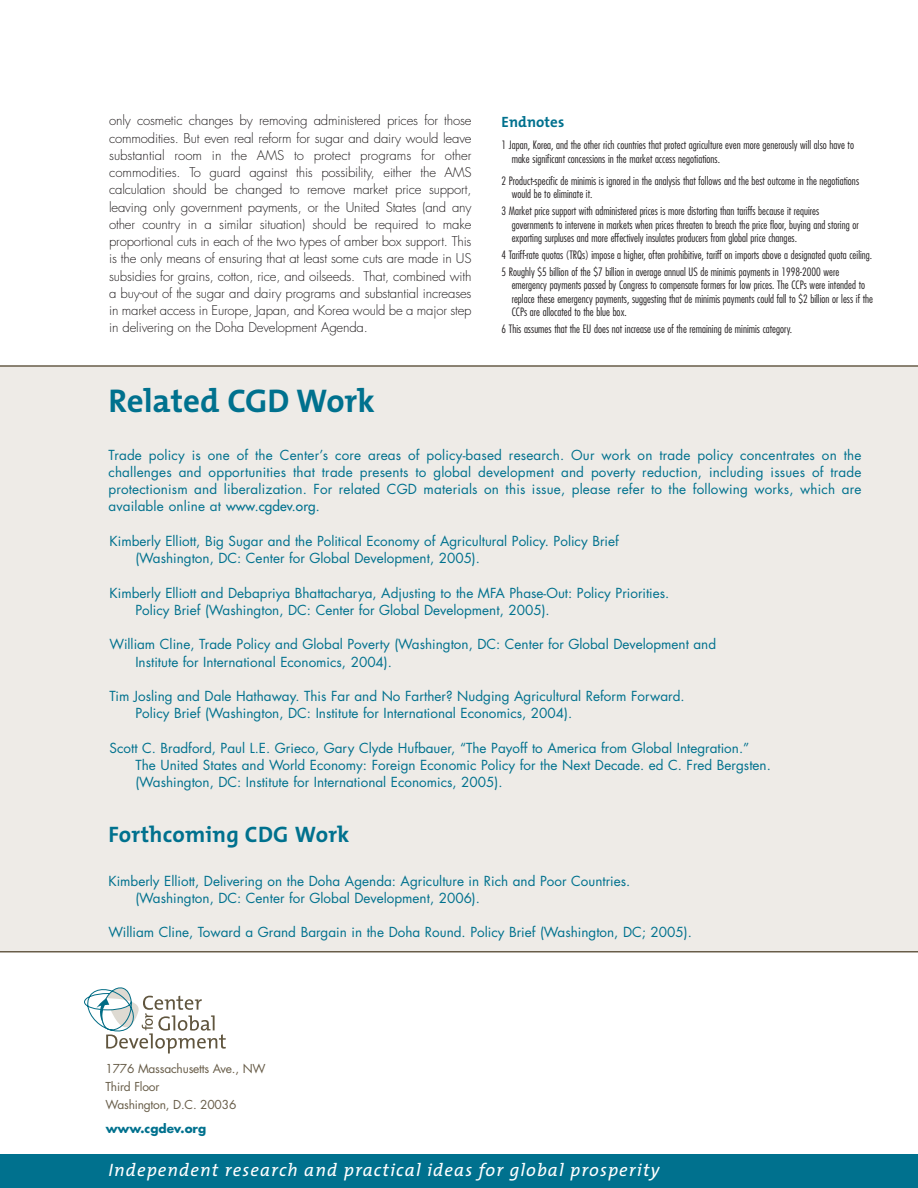
<style>
.page{position:relative;width:918px;height:1188px;background:#fff}
.page>*{position:absolute;margin:0;border:0;box-sizing:border-box;transform-origin:0 0}
.t1{font:700 33px "The Mix";color:#00718e}
.t2{font:700 22.5px "The Mix";letter-spacing:.01em;color:#00718e}
.t3{font:italic 18px "The Mix";letter-spacing:.06em;color:#fff}
.t4{font:700 15px "The Mix";letter-spacing:.005em;color:#00718e}
.t5{font:13.5px/17.2px "Futura";color:#00718e}
.t6{font:300 13.2px/17.2px "Futura";letter-spacing:-.01em;color:#231f20;text-align:justify}
.t7{font:12px/18px "Futura";letter-spacing:-.02em;color:#685d49}
.t8{font:700 12px "Futura";color:#00718e}
.t9{font:300 condensed 11.25px/13.5px "Futura";letter-spacing:.005em;color:#231f20}
.s1{font-style:inherit}
</style>
<div class="page">
<div style="left:0;top:1155px;width:918px;height:33px;background:#00718e"></div>
<svg style="left:84px;top:987px;width:142px;height:67px"></svg>
<div style="left:0;top:367px;width:918px;height:585px;background:#eeebe7"></div>
<hr style="left:0;top:951px;width:918px;height:1px;background:#685d49">
<hr style="left:0;top:365px;width:918px;height:2px;background:#685d49">
<p class="t6" style="left:109px;top:113px;width:364px">only cosmetic changes by removing administered prices for those commodities. But even real reform for sugar and dairy would leave substantial room in the AMS to protect programs for other commodities. To guard against this possibility, either the AMS calculation should be changed to remove market price support, leaving only government payments, or the United States (and any other country in a similar situation) should be required to make proportional cuts in each of the two types of amber box support. This is the only means of ensuring that at least some cuts are made in US subsidies for grains, cotton, rice, and oilseeds. That, combined with a buy-out of the sugar and dairy programs and substantial increases in market access in Europe, Japan, and Korea would be a major step in delivering on the Doha Development Agenda.</p>
<p class="t4" style="left:502px;top:117px;width:64px">Endnotes</p>
<p class="t9" style="left:512px;top:139px;width:344px;text-indent:-10px">1 Japan, Korea, and the other rich countries that protect agriculture even more generously will also have to make significant concessions in the market access negotiations.</p>
<p class="t9" style="left:512px;top:175px;width:349px;text-indent:-10px">2 Product-specific de minimis is ignored in the analysis that follows and the best outcome in the negotiations would be to eliminate it.</p>
<p class="t9" style="left:512px;top:205px;width:349px;text-indent:-10px">3 Market price support with administered prices is more distorting than tariffs because it requires governments to intervene in markets when prices threaten to breach the price floor, buying and storing or exporting surpluses and more effectively insulates producers from global price changes.</p>
<p class="t9" style="left:502px;top:247px;width:372px;line-height:16.8px">4 Tariff-rate quotas (TRQs) impose a higher, often prohibitive, tariff on imports above a designated quota ceiling.<br>5 Roughly $5 billion of the $7 billion in average annual US de minimis payments in 1998-2000 were</p>
<p class="t9" style="left:512px;top:279px;width:363px">emergency payments passed by Congress to compensate formers for low prices. The CCPs were intended to replace these emergency payments, suggesting that de minimis payments could fall to $2 billion or less if the<br>CCPs are allocated to the blue box.</p>
<p class="t9" style="left:502px;top:323px;width:292px">6 This assumes that the EU does not increase use of the remaining de minimis category.</p>
<h1 class="t1" style="left:108px;top:389px;width:268px">Related CGD Work</h1>
<p class="t5" style="left:108px;top:447px;width:755px;text-align:justify">Trade policy is one of the Center’s core areas of policy-based research. Our work on trade policy concentrates on the challenges and opportunities that trade presents to global development and poverty reduction, including issues of trade protectionism and liberalization. For related CGD materials on this issue, please refer to the following works, which are available online at <span class="s1">www.cgdev.org.</span></p>
<p class="t5" style="left:135px;top:533px;width:485px;text-indent:-26px">Kimberly Elliott, Big Sugar and the Political Economy of Agricultural Policy. Policy Brief (Washington, DC: Center for Global Development, 2005).</p>
<p class="t5" style="left:135px;top:585px;width:535px;text-indent:-26px">Kimberly Elliott and Debapriya Bhattacharya, Adjusting to the MFA Phase-Out: Policy Priorities.<br>Policy Brief (Washington, DC: Center for Global Development, 2005).</p>
<p class="t5" style="left:135px;top:637px;width:582px;text-indent:-26px">William Cline, Trade Policy and Global Poverty (Washington, DC: Center for Global Development and<br>Institute for International Economics, 2004).</p>
<p class="t5" style="left:135px;top:689px;width:551px;text-indent:-26px">Tim Josling and Dale Hathaway. This Far and No Farther? Nudging Agricultural Reform Forward.<br>Policy Brief (Washington, DC: Institute for International Economics, 2004).</p>
<p class="t5" style="left:135px;top:740px;width:637px;text-indent:-26px">Scott C. Bradford, Paul L.E. Grieco, Gary Clyde Hufbauer, “The Payoff to America from Global Integration.”<br>The United States and World Economy: Foreign Economic Policy for the Next Decade. ed C. Fred Bergsten. (Washington, DC: Institute for International Economics, 2005).</p>
<h2 class="t2" style="left:108px;top:827px;width:242px">Forthcoming CDG Work</h2>
<p class="t5" style="left:135px;top:873px;width:496px;text-indent:-27px">Kimberly Elliott, Delivering on the Doha Agenda: Agriculture in Rich and Poor Countries. (Washington, DC: Center for Global Development, 2006).</p>
<p class="t5" style="left:108px;top:925px;width:585px">William Cline, Toward a Grand Bargain in the Doha Round. Policy Brief (Washington, DC; 2005).</p>
<p class="t7" style="left:106px;top:1061px;width:162px">1776 Massachusetts Ave., NW<br>Third Floor<br>Washington, D.C. 20036</p>
<p class="t8" style="left:106px;top:1123px;width:102px">www.cgdev.org</p>
<h3 class="t3" style="left:108px;top:1162px;width:553px">Independent research and practical ideas for global prosperity</h3>
</div>
